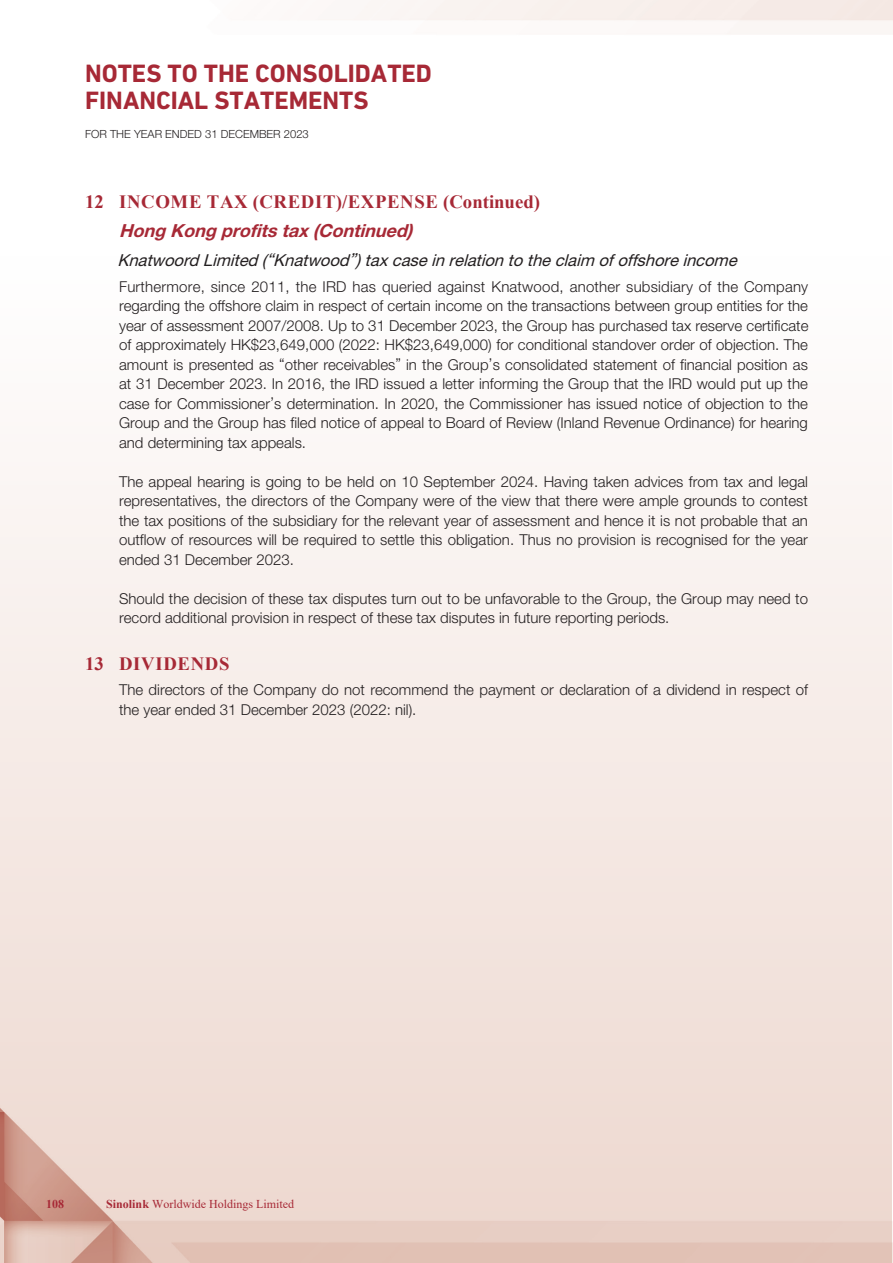
<style>
.page{position:relative;width:893px;height:1263px;background:#fff}
.page>*{position:absolute;margin:0;border:0;box-sizing:border-box;transform-origin:0 0}
.t1{font:700 25.5px/27px "DIN Next LT Pro";color:#a72936}
._3__標題{font:700 18.75px "Times New Roman";letter-spacing:.035em;color:#a72936}
._4__副標題{font:italic 700 18px "Helvetica Neue LT Std";color:#a72936}
._5__副副標題{font:italic 16.5px "Helvetica Neue LT Std";color:#231f20}
._1__內文{font:300 15px/19.5px "Helvetica Neue LT Std";color:#231f20;text-align:justify}
.t2{font:12px "Times New Roman";color:#a72936}
.t3{font:700 12px "Times New Roman";color:#a72936}
.t4{font:300 11.25px "Helvetica Neue LT Std";color:#231f20}
.s1{font-weight:700}
</style>
<div class="page">
<div style="left:0;top:256px;width:891px;height:1007px;background:linear-gradient(to bottom,#fff,#ead2c8)"></div>
<h1 class="t1" style="left:85px;top:60px;width:348px">NOTES TO THE CONSOLIDATED<br>FINANCIAL STATEMENTS</h1>
<p class="t4" style="left:85px;top:127px;width:225px">FOR THE YEAR ENDED 31 DECEMBER 2023</p>
<p class="_3__標題" style="left:85px;top:188px;width:456px">12 INCOME TAX (CREDIT)/EXPENSE (Continued)</p>
<p class="_4__副標題" style="left:119px;top:219px;width:295px">Hong Kong profitstax(Continued)</p>
<p class="_5__副副標題" style="left:117px;top:250px;width:626px">Knatwoord Limited (“Knatwood”) taxcaseinrelationtotheclaim ofoffshoreincome</p>
<p class="_1__內文" style="left:119px;top:276px;width:691px">Furthermore, since 2011, the IRD has queried against Knatwood, another subsidiary of the Company regarding the offshore claim in respect of certain income on the transactions between group entities for the year of assessment 2007/2008. Up to 31 December 2023, the Group has purchased tax reserve certificate of approximately HK$23,649,000 (2022: HK$23,649,000) for conditional standover order of objection. The amount is presented as “other receivables” in the Group’s consolidated statement of financial position as at 31 December 2023. In 2016, the IRD issued a letter informing the Group that the IRD would put up the case for Commissioner’s determination. In 2020, the Commissioner has issued notice of objection to the Group and the Group has filed notice of appeal to Board of Review (Inland Revenue Ordinance) for hearing and determining tax appeals.</p>
<p class="_1__內文" style="left:119px;top:471px;width:690px">The appeal hearing is going to be held on 10 September 2024. Having taken advices from tax and legal representatives, the directors of the Company were of the view that there were ample grounds to contest the tax positions of the subsidiary for the relevant year of assessment and hence it is not probable that an outflow of resources will be required to settle this obligation. Thus no provision is recognised for the year ended 31 December 2023.</p>
<p class="_1__內文" style="left:119px;top:588px;width:690px">Should the decision of these tax disputes turn out to be unfavorable to the Group, the Group may need to record additional provision in respect of these tax disputes in future reporting periods.</p>
<p class="_3__標題" style="left:85px;top:650px;width:146px">13 DIVIDENDS</p>
<p class="_1__內文" style="left:119px;top:680px;width:690px">The directors of the Company do not recommend the payment or declaration of a dividend in respect of the year ended 31 December 2023 (2022: nil).</p>
<p class="t3" style="left:46px;top:1196px;width:20px">108</p>
<p class="t2" style="left:106px;top:1196px;width:189px"><span class="s1">Sinolink</span> Worldwide Holdings Limited</p>
</div>
